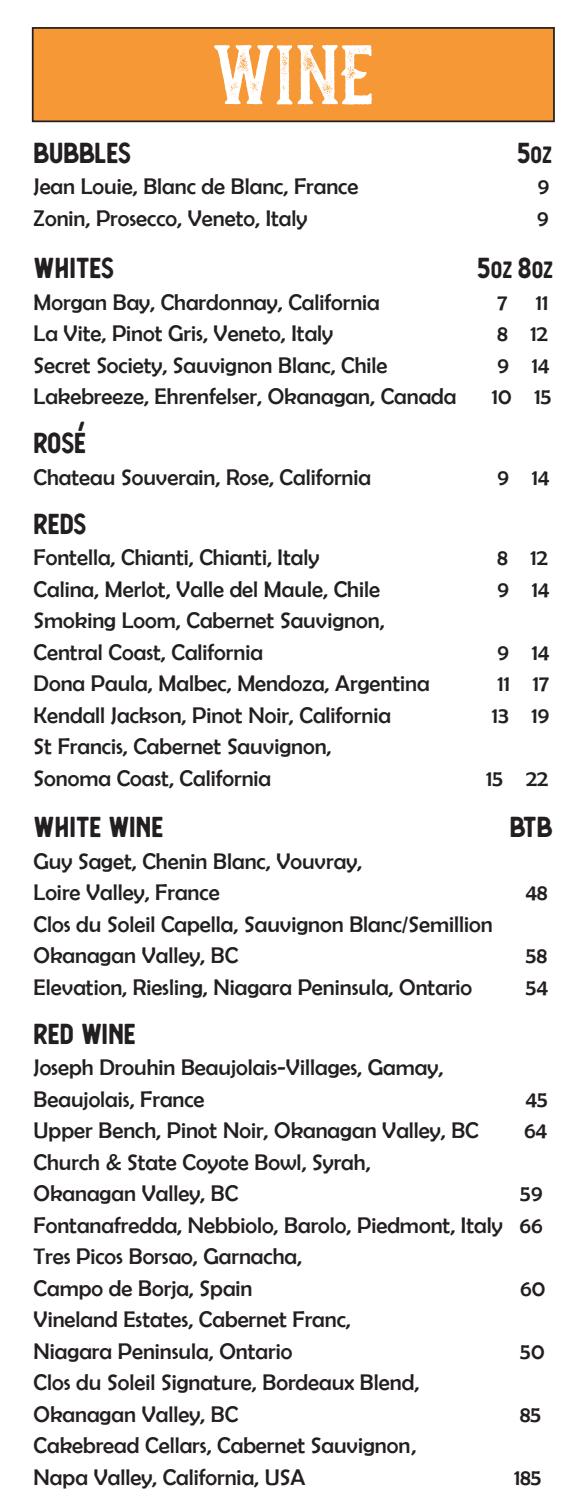
<style>
.page{position:relative;width:586px;height:1512px;background:#fff}
.page>*{position:absolute;margin:0;border:0;box-sizing:border-box;transform-origin:0 0}
.t1{font:84px "Secret Society Bold Aged";color:#fff}
.t2{font:28px "Berringer";color:#231f20}
.t3{font:22.75px/31.5px "Berlin Sans FB";color:#231f20}
.t4{font:22.75px "Berringer";color:#231f20}
.s1{font-size:28px}
</style>
<div class="page">
<div style="left:33px;top:28px;width:521px;height:93px;background:#f79837"></div>
<div style="left:32px;top:27px;width:523px;height:95px;border:2px solid #231f20"></div>
<p class="t1" style="left:213px;top:22px;width:162px">Wine</p>
<p class="t2" style="left:34px;top:130px;width:99px">BUBBLES</p>
<p class="t4" style="left:517px;top:137px;width:37px"><span class="s1">5</span>OZ</p>
<p class="t3" style="left:34px;top:171px;width:326px">Jean Louie, Blanc de Blanc, France</p>
<p class="t3" style="left:538px;top:171px;width:13px">9</p>
<p class="t3" style="left:34px;top:202px;width:275px">Zonin, Prosecco, Veneto, Italy</p>
<p class="t3" style="left:537px;top:202px;width:13px">9</p>
<p class="t2" style="left:34px;top:246px;width:82px">WHITES</p>
<p class="t4" style="left:477px;top:252px;width:78px"><span class="s1">5</span>OZ <span class="s1">8</span>OZ</p>
<p class="t3" style="left:34px;top:286px;width:348px">Morgan Bay, Chardonnay, California</p>
<p class="t3" style="left:497px;top:286px;width:12px">7</p>
<p class="t3" style="left:536px;top:286px;width:14px">11</p>
<p class="t3" style="left:34px;top:318px;width:301px">La Vite, Pinot Gris, Veneto, Italy</p>
<p class="t3" style="left:497px;top:318px;width:52px">8 12</p>
<p class="t3" style="left:34px;top:349px;width:355px">Secret Society, Sauvignon Blanc, Chile</p>
<p class="t3" style="left:497px;top:349px;width:54px">9 14</p>
<p class="t3" style="left:34px;top:381px;width:424px">Lakebreeze, Ehrenfelser, Okanagan, Canada</p>
<p class="t3" style="left:492px;top:381px;width:61px">10 15</p>
<p class="t2" style="left:34px;top:421px;width:54px">ROSÉ</p>
<p class="t3" style="left:34px;top:461px;width:339px">Chateau Souverain, Rose, California</p>
<p class="t3" style="left:497px;top:461px;width:54px">9 14</p>
<p class="t2" style="left:34px;top:501px;width:54px">REDS</p>
<p class="t3" style="left:34px;top:542px;width:287px">Fontella, Chianti, Chianti, Italy</p>
<p class="t3" style="left:497px;top:542px;width:52px">8 12</p>
<p class="t3" style="left:34px;top:573px;width:348px">Calina, Merlot, Valle del Maule, Chile</p>
<p class="t3" style="left:497px;top:573px;width:54px">9 14</p>
<p class="t3" style="left:34px;top:605px;width:352px">Smoking Loom, Cabernet Sauvignon,</p>
<p class="t3" style="left:34px;top:636px;width:231px">Central Coast, California</p>
<p class="t3" style="left:497px;top:636px;width:54px">9 14</p>
<p class="t3" style="left:34px;top:668px;width:398px">Dona Paula, Malbec, Mendoza, Argentina</p>
<p class="t3" style="left:497px;top:668px;width:53px">11 17</p>
<p class="t3" style="left:34px;top:699px;width:359px">Kendall Jackson, Pinot Noir, California</p>
<p class="t3" style="left:492px;top:699px;width:59px">13 19</p>
<p class="t3" style="left:34px;top:731px;width:299px">St Francis, Cabernet Sauvignon,</p>
<p class="t3" style="left:34px;top:762px;width:239px">Sonoma Coast, California</p>
<p class="t3" style="left:486px;top:762px;width:64px">15 22</p>
<p class="t2" style="left:34px;top:805px;width:131px">WHITE WINE</p>
<p class="t2" style="left:510px;top:805px;width:44px">BTB</p>
<p class="t3" style="left:34px;top:845px;width:330px">Guy Saget, Chenin Blanc, Vouvray,</p>
<p class="t3" style="left:34px;top:876px;width:188px">Loire Valley, France</p>
<p class="t3" style="left:526px;top:876px;width:23px">48</p>
<p class="t3" style="left:34px;top:908px;width:461px">Clos du Soleil Capella, Sauvignon Blanc/Semillion<br>Okanagan Valley, BC</p>
<p class="t3" style="left:526px;top:939px;width:23px">58</p>
<p class="t3" style="left:34px;top:971px;width:440px">Elevation, Riesling, Niagara Peninsula, Ontario</p>
<p class="t3" style="left:526px;top:971px;width:24px">54</p>
<p class="t2" style="left:34px;top:1011px;width:104px">RED WINE</p>
<p class="t3" style="left:34px;top:1051px;width:411px">Joseph Drouhin Beaujolais-Villages, Gamay,</p>
<p class="t3" style="left:34px;top:1083px;width:172px">Beaujolais, France</p>
<p class="t3" style="left:526px;top:1083px;width:24px">45</p>
<p class="t3" style="left:34px;top:1114px;width:447px">Upper Bench, Pinot Noir, Okanagan Valley, BC</p>
<p class="t3" style="left:524px;top:1114px;width:25px">64</p>
<p class="t3" style="left:34px;top:1146px;width:338px">Church &amp; State Coyote Bowl, Syrah,</p>
<p class="t3" style="left:34px;top:1177px;width:206px">Okanagan Valley, BC</p>
<p class="t3" style="left:520px;top:1177px;width:24px">59</p>
<p class="t3" style="left:34px;top:1209px;width:511px">Fontanafredda, Nebbiolo, Barolo, Piedmont, Italy 66</p>
<p class="t3" style="left:34px;top:1240px;width:270px">Tres Picos Borsao, Garnacha,</p>
<p class="t3" style="left:34px;top:1272px;width:220px">Campo de Borja, Spain</p>
<p class="t3" style="left:520px;top:1272px;width:27px">60</p>
<p class="t3" style="left:34px;top:1303px;width:319px">Vineland Estates, Cabernet Franc,</p>
<p class="t3" style="left:34px;top:1335px;width:260px">Niagara Peninsula, Ontario</p>
<p class="t3" style="left:520px;top:1335px;width:26px">50</p>
<p class="t3" style="left:34px;top:1366px;width:387px">Clos du Soleil Signature, Bordeaux Blend,</p>
<p class="t3" style="left:34px;top:1398px;width:206px">Okanagan Valley, BC</p>
<p class="t3" style="left:520px;top:1398px;width:23px">85</p>
<p class="t3" style="left:34px;top:1429px;width:384px">Cakebread Cellars, Cabernet Sauvignon,</p>
<p class="t3" style="left:34px;top:1461px;width:273px">Napa Valley, California, USA</p>
<p class="t3" style="left:514px;top:1461px;width:29px">185</p>
</div>
